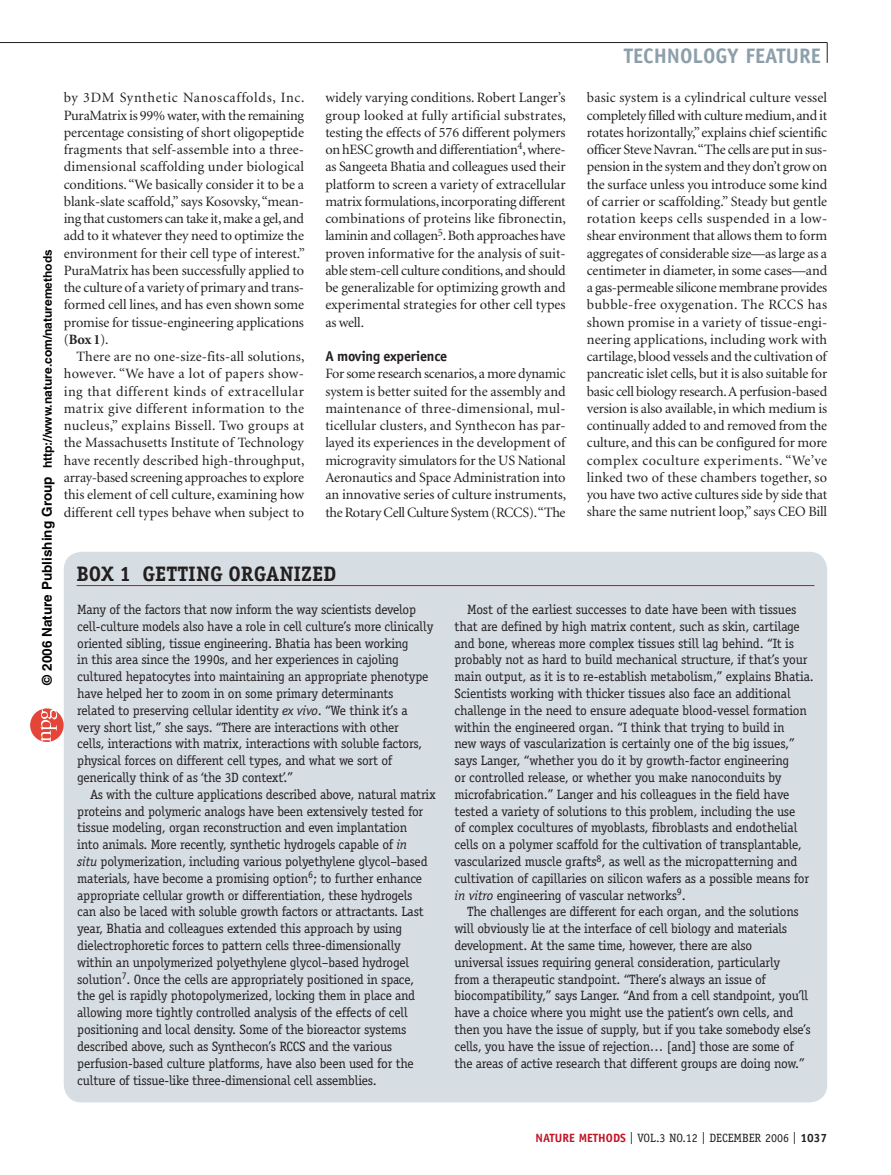
<style>
.page{position:relative;width:891px;height:1175px;background:#fff}
.page>*{position:absolute;margin:0;border:0;box-sizing:border-box;transform-origin:0 0}
.t1{font:700 21px "Officina Serif";color:#231f20}
.t2{font:700 21px "Officina Sans";color:#8c9faa}
.t3{font:14.25px/17.2px "Minion";letter-spacing:-.01em;color:#231f20;text-align:justify}
.t4{font:700 14.25px "Officina Sans";letter-spacing:-.015em;color:#231f20}
.t5{font:13.5px/16.8px "Officina Serif";letter-spacing:-.015em;color:#231f20}
.t6{font:700 12px "Helvetica";color:#000}
.t7{font:12px "Officina Serif";color:#231f20}
.s1{font-size:13.5px}
.s2{font-family:"Helvetica Bold 2";font-weight:400;font-size:13.5px}
.s3{font-family:"Arial"}
.s4{font-weight:700}
.s5{font-style:italic}
.s6{font-family:"Officina Sans";font-weight:700;color:#c31324}
.s7{font-family:"Officina Sans";font-weight:700}
</style>
<div class="page">
<hr style="left:0;top:42px;width:827px;height:1px;background:#231f20">
<svg style="left:827px;top:43px;width:1px;height:20px"></svg>
<div style="left:64px;top:552px;width:763px;height:550px;background:#d7dee3;border-radius:18px"></div>
<hr style="left:77px;top:585px;width:737px;height:1px;background:#c31324">
<svg style="left:30px;top:708px;width:34px;height:34px"></svg>
<h1 class="t2" style="left:624px;top:48px;width:199px">TECHNOLOGY FEATURE</h1>
<p class="t6" style="left:40px;top:685px;width:437px;rotate:-90deg"><span class="s1">© 200</span><span class="s2">6</span> <span class="s1">Nature Publishing Group</span> http://www.nature.com/nature<span class="s3">methods</span></p>
<p class="t3" style="left:64px;top:90px;width:243px">by 3DM Synthetic Nanoscaffolds, Inc.<br>PuraMatrix is 99% water, with the remaining percentage consisting of short oligopeptide fragments that self-assemble into a three&shy;dimensional scaffolding under biological conditions. “We basically consider it to be a blank-slate scaffold,” says Kosovsky, “mean&shy;ing that customers can take it, make a gel, and add to it whatever they need to optimize the environment for their cell type of interest.” PuraMatrix has been successfully applied to the culture of a variety of primary and trans&shy;formed cell lines, and has even shown some promise for tissue-engineering applications (<span class="s4">Box 1</span>).</p>
<p class="t3" style="left:64px;top:349px;width:242px;text-indent:13px">There are no one-size-fits-all solutions, however. “We have a lot of papers show&shy;ing that different kinds of extracellular matrix give different information to the nucleus,” explains Bissell. Two groups at the Massachusetts Institute of Technology have recently described high-throughput, array-based screening approaches to explore this element of cell culture, examining how different cell types behave when subject to</p>
<p class="t3" style="left:325px;top:90px;width:242px">widely varying conditions. Robert Langer’s group looked at fully artificial substrates, testing the effects of 576 different polymers on hESC growth and differentiation<sup>4</sup>, where&shy;as Sangeeta Bhatia and colleagues used their platform to screen a variety of extracellular matrix formulations, incorporating different combinations of proteins like fibronectin, laminin and collagen<sup>5</sup>. Both approaches have proven informative for the analysis of suit&shy;able stem-cell culture conditions, and should be generalizable for optimizing growth and experimental strategies for other cell types as well.</p>
<p class="t4" style="left:325px;top:351px;width:124px">A moving experience</p>
<p class="t3" style="left:325px;top:366px;width:242px">For some research scenarios, a more dynamic system is better suited for the assembly and maintenance of three-dimensional, mul&shy;ticellular clusters, and Synthecon has par&shy;layed its experiences in the development of microgravity simulators for the US National Aeronautics and Space Administration into an innovative series of culture instruments, the Rotary Cell Culture System (RCCS). “The</p>
<h1 class="t1" style="left:77px;top:566px;width:261px">BOX 1 GETTING ORGANIZED</h1>
<p class="t3" style="left:587px;top:90px;width:242px">basic system is a cylindrical culture vessel completely filled with culture medium, and it rotates horizontally,” explains chief scientific officer Steve Navran. “The cells are put in sus&shy;pension in the system and they don’t grow on the surface unless you introduce some kind of carrier or scaffolding.” Steady but gentle rotation keeps cells suspended in a low&shy;shear environment that allows them to form aggregates of considerable size—as large as a centimeter in diameter, in some cases—and a gas-permeable silicone membrane provides bubble-free oxygenation. The RCCS has shown promise in a variety of tissue-engi&shy;neering applications, including work with cartilage, blood vessels and the cultivation of pancreatic islet cells, but it is also suitable for basic cell biology research. A perfusion-based version is also available, in which medium is continually added to and removed from the culture, and this can be configured for more complex coculture experiments. “We’ve linked two of these chambers together, so you have two active cultures side by side that share the same nutrient loop,” says CEO Bill</p>
<p class="t5" style="left:77px;top:602px;width:358px">Many of the factors that now inform the way scientists develop cell-culture models also have a role in cell culture’s more clinically oriented sibling, tissue engineering. Bhatia has been working<br>in this area since the 1990s, and her experiences in cajoling cultured hepatocytes into maintaining an appropriate phenotype have helped her to zoom in on some primary determinants related to preserving cellular identity <span class="s5">ex vivo</span>. “We think it’s a very short list,” she says. “There are interactions with other<br>cells, interactions with matrix, interactions with soluble factors, physical forces on different cell types, and what we sort of generically think of as ‘the 3D context’.”</p>
<p class="t5" style="left:77px;top:787px;width:360px;text-indent:13px">As with the culture applications described above, natural matrix proteins and polymeric analogs have been extensively tested for tissue modeling, organ reconstruction and even implantation<br>into animals. More recently, synthetic hydrogels capable of <span class="s5">in<br>situ</span> polymerization, including various polyethylene glycol–based materials, have become a promising option<sup>6</sup>; to further enhance appropriate cellular growth or differentiation, these hydrogels<br>can also be laced with soluble growth factors or attractants. Last year, Bhatia and colleagues extended this approach by using dielectrophoretic forces to pattern cells three-dimensionally within an unpolymerized polyethylene glycol–based hydrogel solution<sup>7</sup>. Once the cells are appropriately positioned in space,<br>the gel is rapidly photopolymerized, locking them in place and allowing more tightly controlled analysis of the effects of cell positioning and local density. Some of the bioreactor systems described above, such as Synthecon’s RCCS and the various perfusion-based culture platforms, have also been used for the culture of tissue-like three-dimensional cell assemblies.</p>
<p class="t5" style="left:454px;top:602px;width:361px;text-indent:13px">Most of the earliest successes to date have been with tissues that are defined by high matrix content, such as skin, cartilage and bone, whereas more complex tissues still lag behind. “It is probably not as hard to build mechanical structure, if that’s your main output, as it is to re-establish metabolism,” explains Bhatia.<br>Scientists working with thicker tissues also face an additional challenge in the need to ensure adequate blood-vessel formation within the engineered organ. “I think that trying to build in<br>new ways of vascularization is certainly one of the big issues,” says Langer, “whether you do it by growth-factor engineering<br>or controlled release, or whether you make nanoconduits by microfabrication.” Langer and his colleagues in the field have tested a variety of solutions to this problem, including the use<br>of complex cocultures of myoblasts, fibroblasts and endothelial cells on a polymer scaffold for the cultivation of transplantable, vascularized muscle grafts<sup>8</sup>, as well as the micropatterning and cultivation of capillaries on silicon wafers as a possible means for <span class="s5">in vitro</span> engineering of vascular networks<sup>9</sup>.</p>
<p class="t5" style="left:454px;top:904px;width:358px;text-indent:13px">The challenges are different for each organ, and the solutions will obviously lie at the interface of cell biology and materials development. At the same time, however, there are also<br>universal issues requiring general consideration, particularly<br>from a therapeutic standpoint. “There’s always an issue of biocompatibility,” says Langer. “And from a cell standpoint, you’ll have a choice where you might use the patient’s own cells, and then you have the issue of supply, but if you take somebody else’s cells, you have the issue of rejection… [and] those are some of the areas of active research that different groups are doing now.”</p>
<p class="t7" style="left:536px;top:1133px;width:293px"><span class="s6">NATURE METHODS</span> | VOL.3 NO.12 | DECEMBER 2006 | <span class="s7">1037</span></p>
</div>
